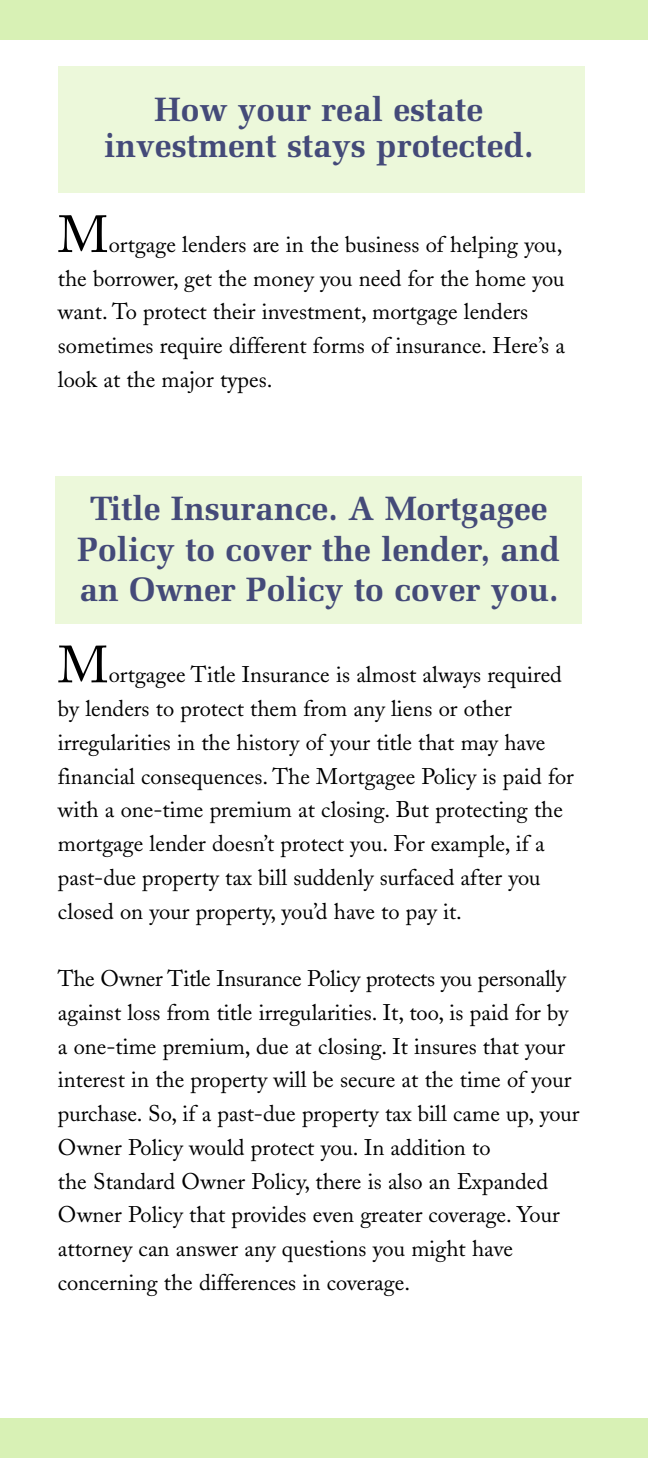
<style>
.page{position:relative;width:648px;height:1458px;background:#fff}
.page>*{position:absolute;margin:0;border:0;box-sizing:border-box;transform-origin:0 0}
.t1{font:51.75px "Adobe Caslon";color:#000}
.t2{font:700 33.75px/40.5px "Melior";color:#444a79;text-align:center}
.t3{font:22.5px/33.8px "Adobe Caslon";color:#000}
</style>
<div class="page">
<div style="left:56px;top:477px;width:526px;height:147px;background:#ecf8da"></div>
<div style="left:58px;top:66px;width:527px;height:126px;background:#ecf8da"></div>
<div style="left:0;top:0;width:648px;height:40px;background:#d8f1b5"></div>
<div style="left:0;top:1418px;width:648px;height:40px;background:#d8f1b5"></div>
<h2 class="t2" style="left:104px;top:92px;width:431px;line-height:36px">How your real estate investment stays protected.</h2>
<h1 class="t1" style="left:58px;top:215px;width:52px">M</h1>
<p class="t3" style="left:58px;top:230px;width:509px;text-indent:51px">ortgage lenders are in the business of helping you, the borrower, get the money you need for the home you want. To protect their investment, mortgage lenders sometimes require different forms of insurance. Here’s a look at the major types.</p>
<h2 class="t2" style="left:78px;top:488px;width:484px">Title Insurance. A Mortgagee<br>Policy to cover the lender, and an Owner Policy to cover you.</h2>
<h1 class="t1" style="left:58px;top:646px;width:52px">M</h1>
<p class="t3" style="left:58px;top:660px;width:518px;text-indent:51px">ortgagee Title Insurance is almost always required by lenders to protect them from any liens or other irregularities in the history of your title that may have financial consequences. The Mortgagee Policy is paid for with a one-time premium at closing. But protecting the mortgage lender doesn’t protect you. For example, if a past-due property tax bill suddenly surfaced after you closed on your property, you’d have to pay it.</p>
<p class="t3" style="left:58px;top:964px;width:523px">The Owner Title Insurance Policy protects you personally against loss from title irregularities. It, too, is paid for by a one-time premium, due at closing. It insures that your interest in the property will be secure at the time of your purchase. So, if a past-due property tax bill came up, your Owner Policy would protect you. In addition to<br>the Standard Owner Policy, there is also an Expanded Owner Policy that provides even greater coverage. Your attorney can answer any questions you might have concerning the differences in coverage.</p>
</div>
